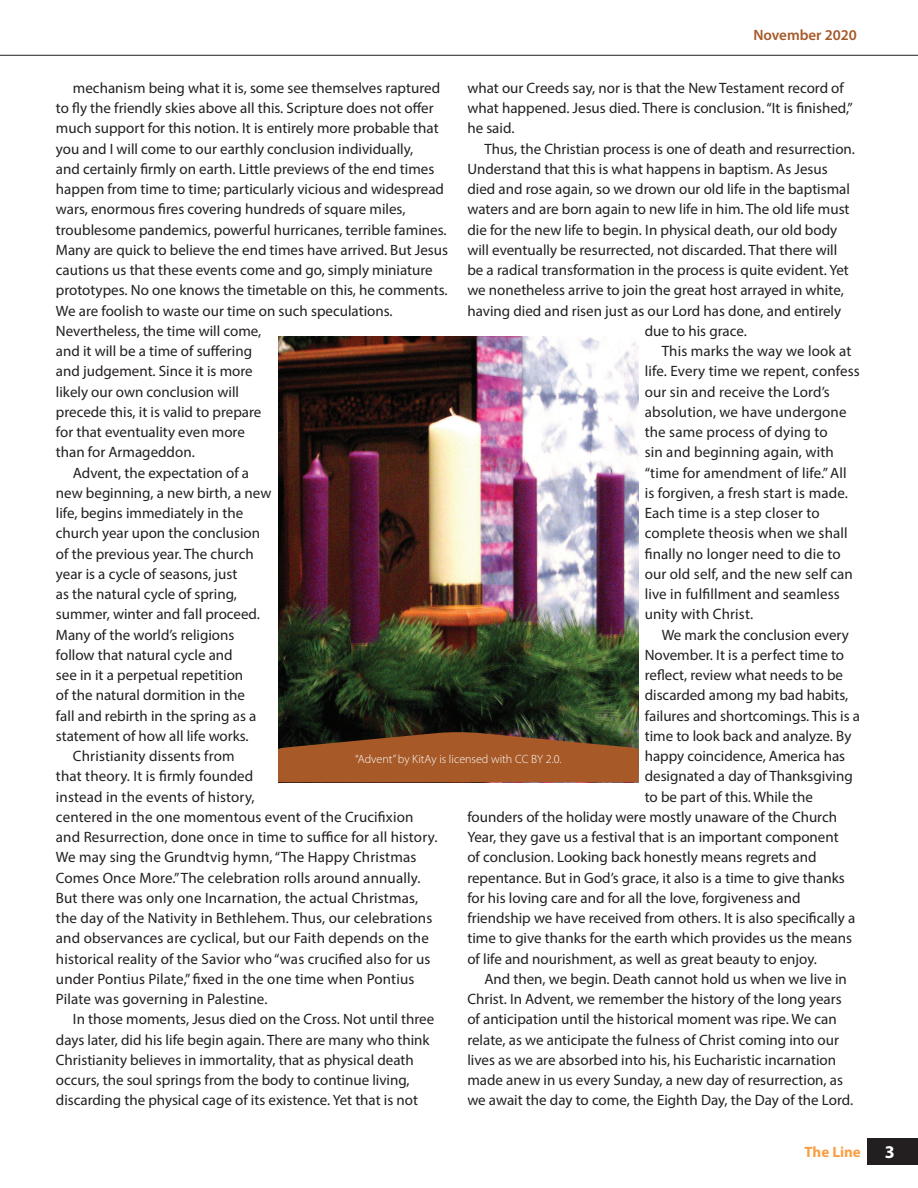
<style>
.page{position:relative;width:918px;height:1188px;background:#fff}
.page>*{position:absolute;margin:0;border:0;box-sizing:border-box;transform-origin:0 0}
.t1{font:700 18px "Myriad Pro";color:#fff}
.t2{font:15px/20.2px "Myriad Pro";color:#231f20}
.t3{font:600 15px "Myriad Pro";color:#a75928}
.t4{font:700 15px "Myriad Pro";color:#f89f44}
.t5{font:300 12px "Myriad Pro";color:#fff}
</style>
<div class="page">
<svg style="left:0;top:54px;width:918px;height:1px"></svg>
<div style="left:867px;top:1138px;width:51px;height:27px;background:#231f20"></div>
<img style="left:278px;top:336px;width:361px;height:396px">
<svg style="left:278px;top:732px;width:361px;height:50px;background:#925125"></svg>
<p class="t3" style="left:753px;top:25px;width:105px">November 2020</p>
<p class="t2" style="left:467px;top:78px;width:387px">what our Creeds say, nor is that the New Testament record of what happened. Jesus died. There is conclusion. “It is finished,” he said.</p>
<p class="t2" style="left:484px;top:138px;width:372px">Thus, the Christian process is one of death and resurrection.</p>
<p class="t2" style="left:467px;top:159px;width:362px">Understand that this is what happens in baptism. As Jesus</p>
<p class="t2" style="left:467px;top:179px;width:384px">died and rose again, so we drown our old life in the baptismal</p>
<p class="t2" style="left:467px;top:199px;width:384px">waters and are born again to new life in him. The old life must</p>
<p class="t2" style="left:467px;top:219px;width:371px">die for the new life to begin. In physical death, our old body</p>
<p class="t2" style="left:467px;top:240px;width:371px">will eventually be resurrected, not discarded. That there will</p>
<p class="t2" style="left:467px;top:260px;width:383px">be a radical transformation in the process is quite evident. Yet</p>
<p class="t2" style="left:467px;top:280px;width:378px">we nonetheless arrive to join the great host arrayed in white,</p>
<p class="t2" style="left:467px;top:300px;width:375px">having died and risen just as our Lord has done, and entirely</p>
<p class="t2" style="left:645px;top:321px;width:104px">due to his grace.</p>
<p class="t2" style="left:662px;top:341px;width:191px">This marks the way we look at</p>
<p class="t2" style="left:645px;top:361px;width:217px">life. Every time we repent, confess</p>
<p class="t2" style="left:645px;top:381px;width:187px">our sin and receive the Lord’s</p>
<p class="t2" style="left:645px;top:402px;width:203px">absolution, we have undergone</p>
<p class="t2" style="left:645px;top:422px;width:184px">the same process of dying to</p>
<p class="t2" style="left:645px;top:442px;width:191px">sin and beginning again, with</p>
<p class="t2" style="left:645px;top:462px;width:204px">“time for amendment of life.” All</p>
<p class="t2" style="left:645px;top:483px;width:205px">is forgiven, a fresh start is made.</p>
<p class="t2" style="left:645px;top:503px;width:176px">Each time is a step closer to</p>
<p class="t2" style="left:645px;top:523px;width:205px">complete theosis when we shall</p>
<p class="t2" style="left:645px;top:543px;width:198px">finally no longer need to die to</p>
<p class="t2" style="left:645px;top:564px;width:210px">our old self, and the new self can</p>
<p class="t2" style="left:645px;top:584px;width:197px">live in fulfillment and seamless</p>
<p class="t2" style="left:645px;top:604px;width:110px">unity with Christ.</p>
<p class="t2" style="left:662px;top:624px;width:189px">We mark the conclusion every</p>
<p class="t2" style="left:645px;top:645px;width:201px">November. It is a perfect time to</p>
<p class="t2" style="left:645px;top:665px;width:200px">reflect, review what needs to be</p>
<p class="t2" style="left:645px;top:685px;width:205px">discarded among my bad habits,</p>
<p class="t2" style="left:645px;top:705px;width:217px">failures and shortcomings. This is a</p>
<p class="t2" style="left:645px;top:726px;width:208px">time to look back and analyze. By</p>
<p class="t2" style="left:645px;top:746px;width:202px">happy coincidence, America has</p>
<p class="t2" style="left:645px;top:766px;width:210px">designated a day of Thanksgiving</p>
<p class="t2" style="left:645px;top:786px;width:170px">to be part of this. While the</p>
<p class="t2" style="left:467px;top:807px;width:371px">founders of the holiday were mostly unaware of the Church</p>
<p class="t2" style="left:467px;top:827px;width:373px">Year, they gave us a festival that is an important component</p>
<p class="t2" style="left:467px;top:847px;width:351px">of conclusion. Looking back honestly means regrets and</p>
<p class="t2" style="left:467px;top:867px;width:379px">repentance. But in God’s grace, it also is a time to give thanks</p>
<p class="t2" style="left:467px;top:888px;width:335px">for his loving care and for all the love, forgiveness and</p>
<p class="t2" style="left:467px;top:908px;width:389px">friendship we have received from others. It is also specifically a</p>
<p class="t2" style="left:467px;top:928px;width:386px">time to give thanks for the earth which provides us the means</p>
<p class="t2" style="left:467px;top:948px;width:351px">of life and nourishment, as well as great beauty to enjoy.</p>
<p class="t2" style="left:484px;top:969px;width:364px">And then, we begin. Death cannot hold us when we live in</p>
<p class="t2" style="left:467px;top:989px;width:376px">Christ. In Advent, we remember the history of the long years</p>
<p class="t2" style="left:467px;top:1009px;width:371px">of anticipation until the historical moment was ripe. We can</p>
<p class="t2" style="left:467px;top:1029px;width:373px">relate, as we anticipate the fulness of Christ coming into our</p>
<p class="t2" style="left:467px;top:1050px;width:370px">lives as we are absorbed into his, his Eucharistic incarnation</p>
<p class="t2" style="left:467px;top:1070px;width:377px">made anew in us every Sunday, a new day of resurrection, as</p>
<p class="t2" style="left:467px;top:1090px;width:387px">we await the day to come, the Eighth Day, the Day of the Lord.</p>
<p class="t2" style="left:73px;top:78px;width:369px">mechanism being what it is, some see themselves raptured</p>
<p class="t2" style="left:56px;top:98px;width:379px">to fly the friendly skies above all this. Scripture does not offer</p>
<p class="t2" style="left:56px;top:118px;width:384px">much support for this notion. It is entirely more probable that</p>
<p class="t2" style="left:56px;top:138px;width:359px">you and I will come to our earthly conclusion individually,</p>
<p class="t2" style="left:56px;top:159px;width:380px">and certainly firmly on earth. Little previews of the end times</p>
<p class="t2" style="left:56px;top:179px;width:390px">happen from time to time; particularly vicious and widespread</p>
<p class="t2" style="left:56px;top:199px;width:351px">wars, enormous fires covering hundreds of square miles,</p>
<p class="t2" style="left:56px;top:219px;width:392px">troublesome pandemics, powerful hurricanes, terrible famines.</p>
<p class="t2" style="left:56px;top:240px;width:394px">Many are quick to believe the end times have arrived. But Jesus</p>
<p class="t2" style="left:56px;top:260px;width:378px">cautions us that these events come and go, simply miniature</p>
<p class="t2" style="left:56px;top:280px;width:393px">prototypes. No one knows the timetable on this, he comments.</p>
<p class="t2" style="left:56px;top:300px;width:338px">We are foolish to waste our time on such speculations.</p>
<p class="t2" style="left:56px;top:321px;width:207px">Nevertheless, the time will come,</p>
<p class="t2" style="left:56px;top:341px;width:198px">and it will be a time of suffering</p>
<p class="t2" style="left:56px;top:361px;width:198px">and judgement. Since it is more</p>
<p class="t2" style="left:56px;top:381px;width:185px">likely our own conclusion will</p>
<p class="t2" style="left:56px;top:402px;width:207px">precede this, it is valid to prepare</p>
<p class="t2" style="left:56px;top:422px;width:190px">for that eventuality even more</p>
<p class="t2" style="left:56px;top:442px;width:140px">than for Armageddon.</p>
<p class="t2" style="left:73px;top:462px;width:178px">Advent, the expectation of a</p>
<p class="t2" style="left:56px;top:483px;width:217px">new beginning, a new birth, a new</p>
<p class="t2" style="left:56px;top:503px;width:189px">life, begins immediately in the</p>
<p class="t2" style="left:56px;top:523px;width:206px">church year upon the conclusion</p>
<p class="t2" style="left:56px;top:543px;width:199px">of the previous year. The church</p>
<p class="t2" style="left:56px;top:564px;width:183px">year is a cycle of seasons, just</p>
<p class="t2" style="left:56px;top:584px;width:183px">as the natural cycle of spring,</p>
<p class="t2" style="left:56px;top:604px;width:206px">summer, winter and fall proceed.</p>
<p class="t2" style="left:56px;top:624px;width:180px">Many of the world’s religions</p>
<p class="t2" style="left:56px;top:645px;width:178px">follow that natural cycle and</p>
<p class="t2" style="left:56px;top:665px;width:189px">see in it a perpetual repetition</p>
<p class="t2" style="left:56px;top:685px;width:191px">of the natural dormition in the</p>
<p class="t2" style="left:56px;top:705px;width:202px">fall and rebirth in the spring as a</p>
<p class="t2" style="left:56px;top:726px;width:194px">statement of how all life works.</p>
<p class="t2" style="left:73px;top:746px;width:163px">Christianity dissents from</p>
<p class="t2" style="left:56px;top:766px;width:199px">that theory. It is firmly founded</p>
<p class="t2" style="left:56px;top:786px;width:200px">instead in the events of history,</p>
<p class="t2" style="left:56px;top:807px;width:359px">centered in the one momentous event of the Crucifixion</p>
<p class="t2" style="left:56px;top:827px;width:383px">and Resurrection, done once in time to suffice for all history.</p>
<p class="t2" style="left:56px;top:847px;width:362px">We may sing the Grundtvig hymn, “The Happy Christmas</p>
<p class="t2" style="left:56px;top:867px;width:366px">Comes Once More.” The celebration rolls around annually.</p>
<p class="t2" style="left:56px;top:888px;width:364px">But there was only one Incarnation, the actual Christmas,</p>
<p class="t2" style="left:56px;top:908px;width:378px">the day of the Nativity in Bethlehem. Thus, our celebrations</p>
<p class="t2" style="left:56px;top:928px;width:375px">and observances are cyclical, but our Faith depends on the</p>
<p class="t2" style="left:56px;top:948px;width:376px">historical reality of the Savior who “was crucified also for us</p>
<p class="t2" style="left:56px;top:969px;width:360px">under Pontius Pilate,” fixed in the one time when Pontius</p>
<p class="t2" style="left:56px;top:989px;width:213px">Pilate was governing in Palestine.</p>
<p class="t2" style="left:73px;top:1009px;width:363px">In those moments, Jesus died on the Cross. Not until three</p>
<p class="t2" style="left:56px;top:1029px;width:375px">days later, did his life begin again. There are many who think</p>
<p class="t2" style="left:56px;top:1050px;width:359px">Christianity believes in immortality, that as physical death</p>
<p class="t2" style="left:56px;top:1070px;width:355px">occurs, the soul springs from the body to continue living,</p>
<p class="t2" style="left:56px;top:1090px;width:364px">discarding the physical cage of its existence. Yet that is not</p>
<p class="t5" style="left:355px;top:751px;width:208px">“Advent” by KitAy is licensed with CC BY 2.0.</p>
<p class="t4" style="left:805px;top:1144px;width:58px">The Line</p>
<p class="t1" style="left:885px;top:1142px;width:11px">3</p>
</div>
